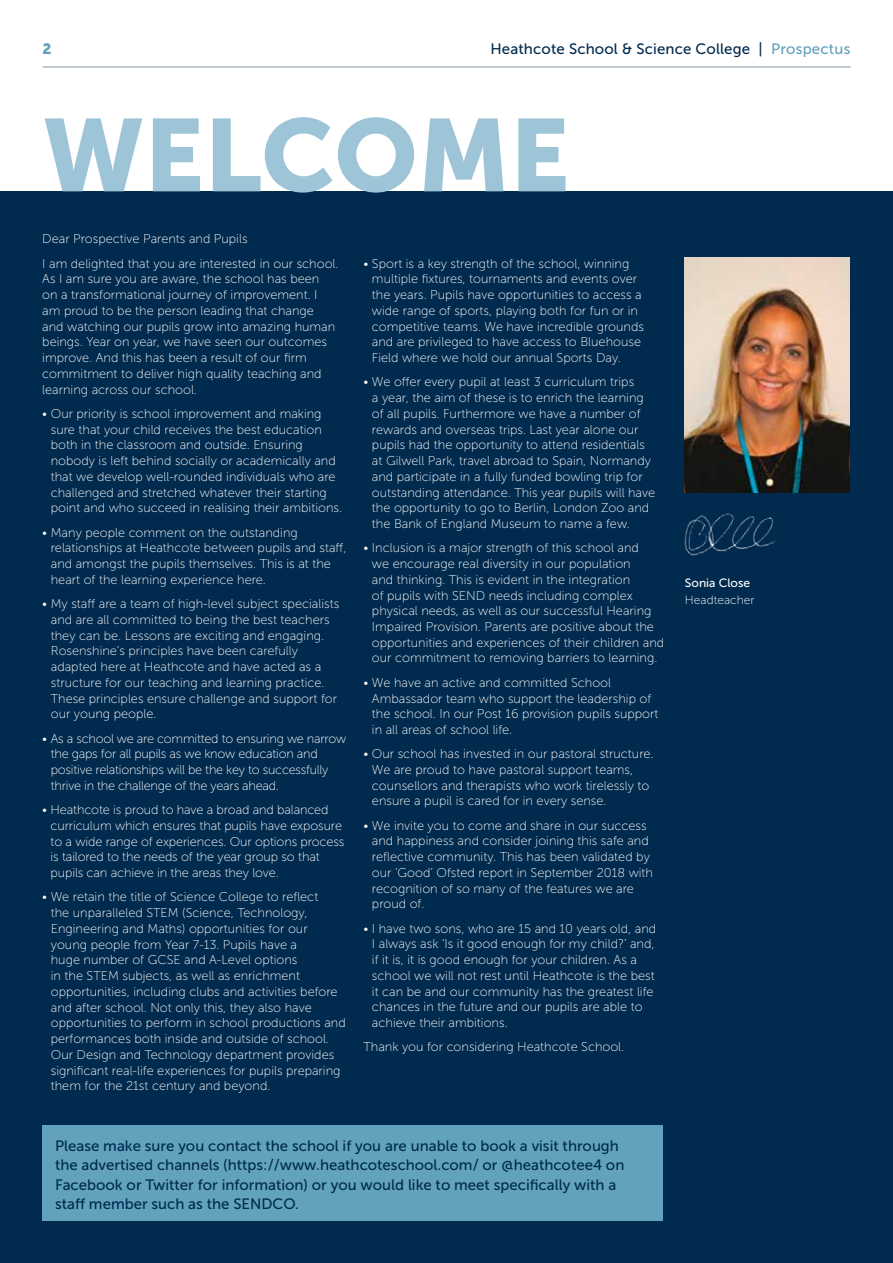
<style>
.page{position:relative;width:893px;height:1263px;background:#fff}
.page>*{position:absolute;margin:0;border:0;box-sizing:border-box;transform-origin:0 0}
.t1{font:102px "Museo Sans 900";color:#9ec5d7}
.t2{font:15px/19.5px "Museo Sans 500";color:#002a4e}
.t3{font:15px "Museo Sans 900";color:#62a2bc}
.t4{font:12.75px/15.8px "Museo Sans 100";color:#fff}
.t5{font:12.75px/15.8px "Museo Sans 100";letter-spacing:-.02em;color:#fff}
.t6{font:12px "Museo Sans 100";color:#fff}
.t7{font:12px "Museo Sans 500";color:#fff}
.s1{color:#62a2bc}
</style>
<div class="page">
<div style="left:0;top:191px;width:893px;height:1072px;background:#002a4e"></div>
<img style="left:685px;top:257px;width:165px;height:235px">
<img style="left:684px;top:513px;width:91px;height:43px">
<div style="left:42px;top:1125px;width:621px;height:95px;background:#62a2bc"></div>
<hr style="left:43px;top:67px;width:807px;height:1px;background:#002a4e">
<p class="t3" style="left:43px;top:40px;width:11px">2</p>
<p class="t2" style="left:490px;top:39px;width:362px">Heathcote School &amp; Science College | <span class="s1">Prospectus</span></p>
<h1 class="t1" style="left:43px;top:98px;width:529px">WELCOME</h1>
<p class="t4" style="left:42px;top:227px;width:298px;line-height:24.3px">Dear Prospective Parents and Pupils<br>I am delighted that you are interested in our school.</p>
<p class="t4" style="left:42px;top:271px;width:294px">As I am sure you are aware, the school has been on a transformational journey of improvement. I am proud to be the person leading that change and watching our pupils grow into amazing human beings. Year on year, we have seen our outcomes improve. And this has been a result of our firm commitment to deliver high quality teaching and learning across our school.</p>
<p class="t4" style="left:51px;top:406px;width:293px;text-indent:-9px">• Our priority is school improvement and making sure that your child receives the best education both in the classroom and outside. Ensuring nobody is left behind socially or academically and that we develop well-rounded individuals who are challenged and stretched whatever their starting point and who succeed in realising their ambitions.</p>
<p class="t4" style="left:51px;top:525px;width:297px;text-indent:-9px">• Many people comment on the outstanding relationships at Heathcote between pupils and staff, and amongst the pupils themselves. This is at the heart of the learning experience here.</p>
<p class="t4" style="left:51px;top:596px;width:290px;text-indent:-9px">• My staff are a team of high-level subject specialists and are all committed to being the best teachers they can be. Lessons are exciting and engaging.<br>Rosenshine’s principles have been carefully adapted here at Heathcote and have acted as a structure for our teaching and learning practice.<br>These principles ensure challenge and support for our young people.</p>
<p class="t5" style="left:51px;top:730px;width:297px;text-indent:-9px">• As a school we are committed to ensuring we narrow the gaps for all pupils as we know education and positive relationships will be the key to successfully thrive in the challenge of the years ahead.</p>
<p class="t4" style="left:51px;top:802px;width:295px;text-indent:-8px">• Heathcote is proud to have a broad and balanced curriculum which ensures that pupils have exposure to a wide range of experiences. Our options process is tailored to the needs of the year group so that pupils can achieve in the areas they love.</p>
<p class="t4" style="left:51px;top:889px;width:296px;text-indent:-9px">• We retain the title of Science College to reflect<br>the unparalleled STEM (Science, Technology, Engineering and Maths) opportunities for our young people from Year 7-13. Pupils have a<br>huge number of GCSE and A-Level options<br>in the STEM subjects, as well as enrichment opportunities, including clubs and activities before and after school. Not only this, they also have opportunities to perform in school productions and performances both inside and outside of school.<br>Our Design and Technology department provides significant real-life experiences for pupils preparing them for the 21st century and beyond.</p>
<p class="t4" style="left:372px;top:255px;width:273px;text-indent:-9px">• Sport is a key strength of the school, winning multiple fixtures, tournaments and events over the years. Pupils have opportunities to access a wide range of sports, playing both for fun or in competitive teams. We have incredible grounds and are privileged to have access to Bluehouse Field where we hold our annual Sports Day.</p>
<p class="t4" style="left:372px;top:374px;width:285px;text-indent:-9px">• We offer every pupil at least 3 curriculum trips<br>a year, the aim of these is to enrich the learning of all pupils. Furthermore we have a number of rewards and overseas trips. Last year alone our pupils had the opportunity to attend residentials at Gilwell Park, travel abroad to Spain, Normandy and participate in a fully funded bowling trip for outstanding attendance. This year pupils will have the opportunity to go to Berlin, London Zoo and the Bank of England Museum to name a few.</p>
<p class="t4" style="left:372px;top:540px;width:294px;text-indent:-9px">• Inclusion is a major strength of this school and<br>we encourage real diversity in our population<br>and thinking. This is evident in the integration<br>of pupils with SEND needs including complex physical needs, as well as our successful Hearing Impaired Provision. Parents are positive about the opportunities and experiences of their children and our commitment to removing barriers to learning.</p>
<p class="t4" style="left:372px;top:675px;width:288px;text-indent:-9px">• We have an active and committed School Ambassador team who support the leadership of the school. In our Post 16 provision pupils support in all areas of school life.</p>
<p class="t4" style="left:372px;top:746px;width:283px;text-indent:-9px">• Our school has invested in our pastoral structure.<br>We are proud to have pastoral support teams, counsellors and therapists who work tirelessly to ensure a pupil is cared for in every sense.</p>
<p class="t4" style="left:372px;top:818px;width:283px;text-indent:-9px">• We invite you to come and share in our success and happiness and consider joining this safe and reflective community. This has been validated by our ‘Good’ Ofsted report in September 2018 with recognition of so many of the features we are proud of.</p>
<p class="t4" style="left:372px;top:921px;width:286px;text-indent:-9px">• I have two sons, who are 15 and 10 years old, and I always ask ‘Is it good enough for my child?’ and, if it is, it is good enough for your children. As a school we will not rest until Heathcote is the best it can be and our community has the greatest life chances in the future and our pupils are able to achieve their ambitions.</p>
<p class="t4" style="left:363px;top:1039px;width:262px">Thank you for considering Heathcote School.</p>
<p class="t2" style="left:55px;top:1136px;width:571px">Please make sure you contact the school if you are unable to book a visit through the advertised channels (https://www.heathcoteschool.com/ or @heathcotee4 on Facebook or Twitter for information) or you would like to meet specifically with a staff member such as the SENDCO.</p>
<p class="t7" style="left:685px;top:577px;width:67px">Sonia Close</p>
<p class="t6" style="left:685px;top:593px;width:71px">Headteacher</p>
</div>
